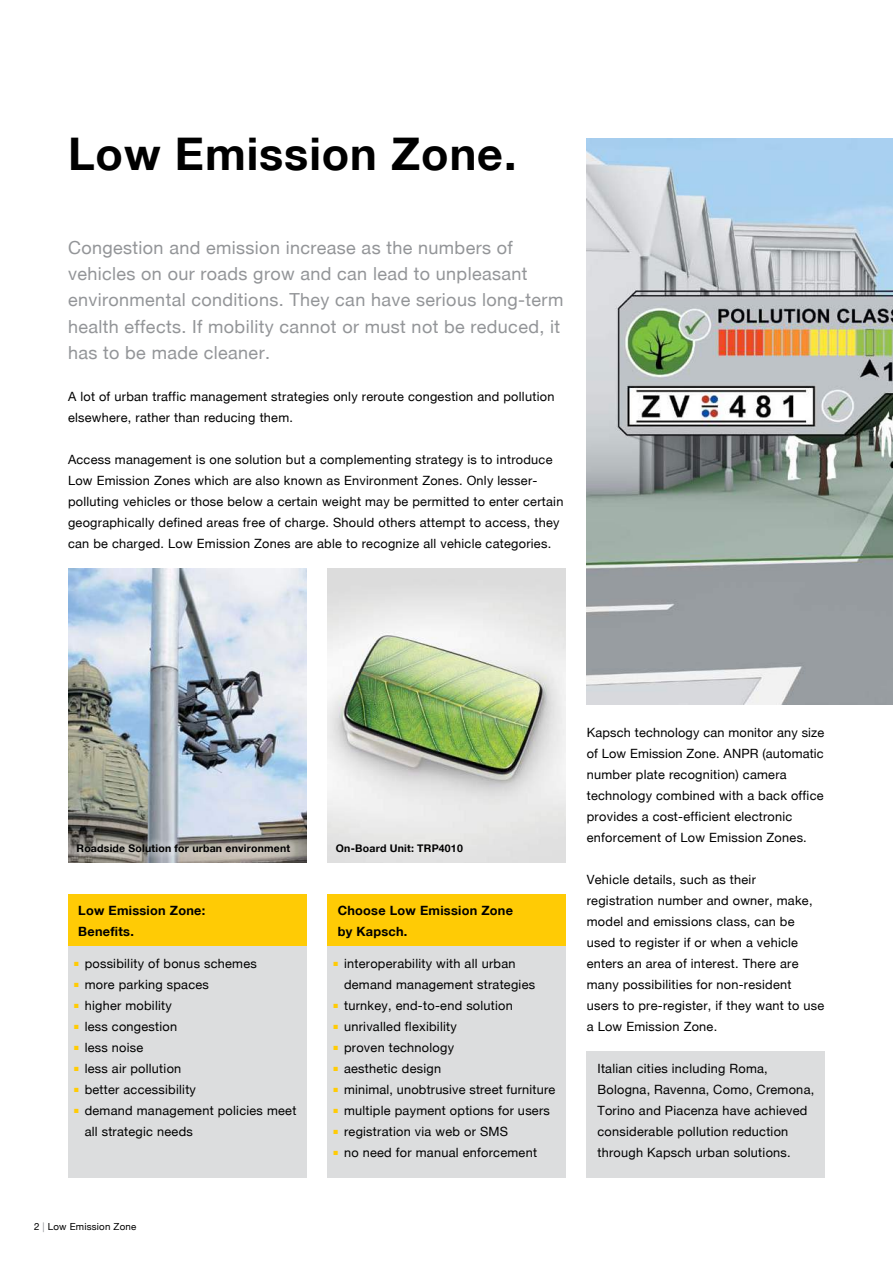
<style>
.page{position:relative;width:893px;height:1263px;background:#fff}
.page>*{position:absolute;margin:0;border:0;box-sizing:border-box;transform-origin:0 0}
.t1{font:700 45px "Helvetica Neue";letter-spacing:.02em;color:#000}
.t2{font:18px/26.2px "Helvetica Neue";letter-spacing:.02em;color:#939598}
.t3{font:12.75px/21px "Helvetica Neue";letter-spacing:.02em;color:#000}
.t4{font:700 12.75px/21px "Helvetica Neue";letter-spacing:.02em;color:#000}
.t5{font:700 10.5px "Helvetica Neue";letter-spacing:.02em;color:#000}
.t6{font:9.75px "Helvetica Neue";letter-spacing:.02em;color:#000}
.s1{font-family:"Helvetica Neue CE";color:#939598}
</style>
<div class="page">
<img style="left:327px;top:569px;width:239px;height:294px">
<div style="left:587px;top:1052px;width:238px;height:126px;background:#dcddde"></div>
<img style="left:68px;top:569px;width:238px;height:294px">
<div style="left:68px;top:894px;width:238px;height:53px;background:#ffcb05"></div>
<div style="left:68px;top:947px;width:238px;height:231px;background:#dcddde"></div>
<div style="left:327px;top:894px;width:239px;height:53px;background:#ffcb05"></div>
<div style="left:327px;top:947px;width:239px;height:231px;background:#dcddde"></div>
<img style="left:587px;top:138px;width:306px;height:567px">
<div style="left:69px;top:836px;width:229px;height:24px;background:#fff;opacity:.19"></div>
<h1 class="t1" style="left:68px;top:126px;width:450px">Low Emission Zone.</h1>
<p class="t2" style="left:68px;top:234px;width:497px">Congestion and emission increase as the numbers of vehicles on our roads grow and can lead to unpleasant environmental conditions. They can have serious long-term health effects. If mobility cannot or must not be reduced, it has to be made cleaner.</p>
<p class="t3" style="left:68px;top:386px;width:488px">A lot of urban traffic management strategies only reroute congestion and pollution elsewhere, rather than reducing them.</p>
<p class="t3" style="left:68px;top:449px;width:497px">Access management is one solution but a complementing strategy is to introduce Low Emission Zones which are also known as Environment Zones. Only lesser&shy;polluting vehicles or those below a certain weight may be permitted to enter certain geographically defined areas free of charge. Should others attempt to access, they can be charged. Low Emission Zones are able to recognize all vehicle categories.</p>
<p class="t5" style="left:77px;top:842px;width:215px">Roadside Solution for urban environment</p>
<p class="t5" style="left:336px;top:842px;width:128px">On-Board Unit: TRP4010</p>
<p class="t4" style="left:78px;top:900px;width:129px">Low Emission Zone:<br>Benefits.</p>
<p class="t3" style="left:74px;top:953px;width:184px"><sup>■</sup> possibility of bonus schemes</p>
<p class="t3" style="left:74px;top:974px;width:136px"><sup>■</sup> more parking spaces</p>
<p class="t3" style="left:74px;top:995px;width:99px"><sup>■</sup> higher mobility</p>
<p class="t3" style="left:74px;top:1016px;width:105px"><sup>■</sup> less congestion</p>
<p class="t3" style="left:74px;top:1037px;width:71px"><sup>■</sup> less noise</p>
<p class="t3" style="left:74px;top:1058px;width:109px"><sup>■</sup> less air pollution</p>
<p class="t3" style="left:74px;top:1079px;width:123px"><sup>■</sup> better accessibility</p>
<p class="t3" style="left:85px;top:1100px;width:213px;text-indent:-11px"><sup>■</sup> demand management policies meet all strategic needs</p>
<p class="t6" style="left:34px;top:1221px;width:104px">2 <span class="s1">|</span> Low Emission Zone</p>
<p class="t4" style="left:338px;top:900px;width:177px">Choose Low Emission Zone by Kapsch.</p>
<p class="t3" style="left:344px;top:953px;width:193px;text-indent:-11px"><sup>■</sup> interoperability with all urban demand management strategies</p>
<p class="t3" style="left:333px;top:995px;width:181px"><sup>■</sup> turnkey, end-to-end solution</p>
<p class="t3" style="left:333px;top:1016px;width:125px"><sup>■</sup> unrivalled flexibility</p>
<p class="t3" style="left:333px;top:1037px;width:122px"><sup>■</sup> proven technology</p>
<p class="t3" style="left:333px;top:1058px;width:109px"><sup>■</sup> aesthetic design</p>
<p class="t3" style="left:333px;top:1079px;width:223px"><sup>■</sup> minimal, unobtrusive street furniture</p>
<p class="t3" style="left:333px;top:1100px;width:218px"><sup>■</sup> multiple payment options for users</p>
<p class="t3" style="left:333px;top:1121px;width:176px"><sup>■</sup> registration via web or SMS</p>
<p class="t3" style="left:333px;top:1142px;width:205px"><sup>■</sup> no need for manual enforcement</p>
<p class="t3" style="left:587px;top:722px;width:239px">Kapsch technology can monitor any size of Low Emission Zone. ANPR (automatic number plate recognition) camera technology combined with a back office provides a cost-efficient electronic enforcement of Low Emission Zones.</p>
<p class="t3" style="left:587px;top:869px;width:239px">Vehicle details, such as their registration number and owner, make, model and emissions class, can be used to register if or when a vehicle enters an area of interest. There are many possibilities for non-resident users to pre-register, if they want to use a Low Emission Zone.</p>
<p class="t3" style="left:597px;top:1058px;width:218px">Italian cities including Roma, Bologna, Ravenna, Como, Cremona, Torino and Piacenza have achieved considerable pollution reduction through Kapsch urban solutions.</p>
</div>
